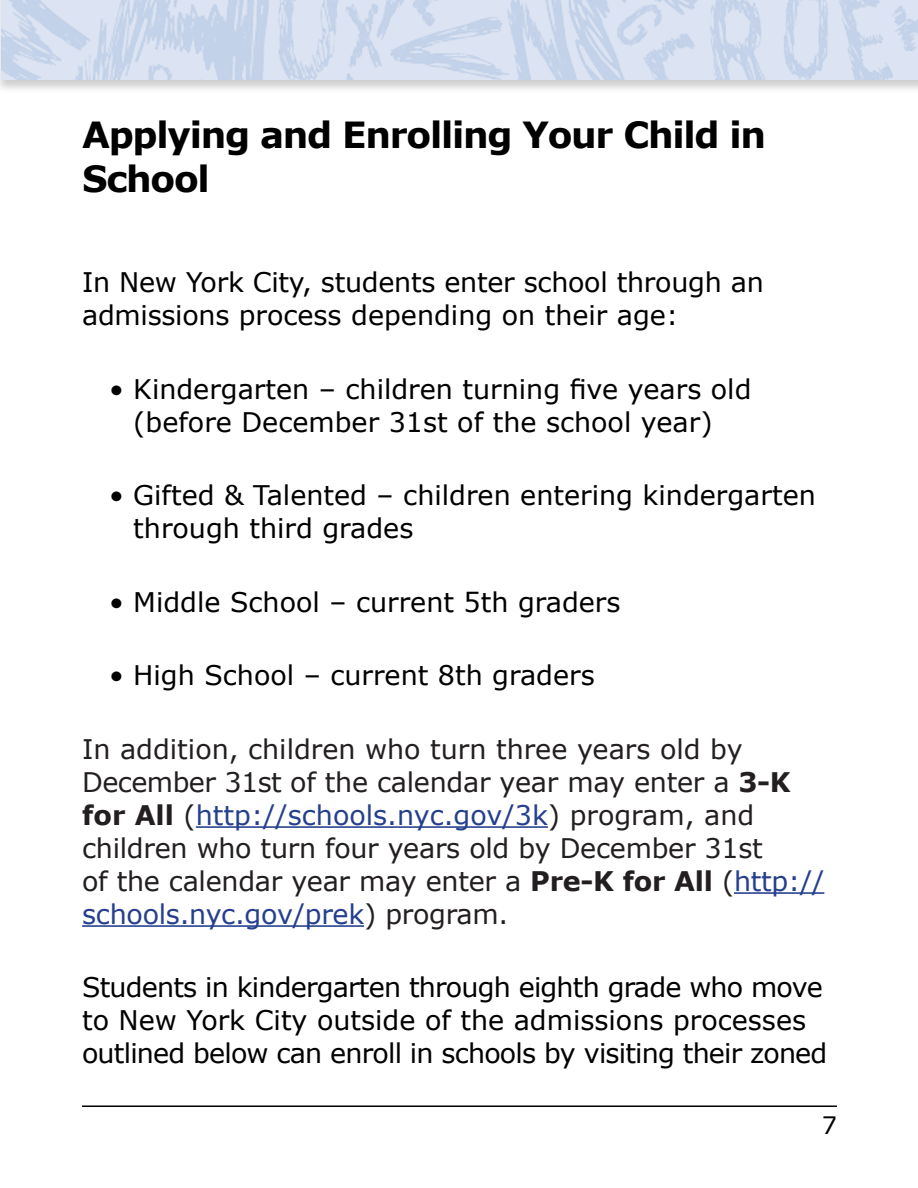
<style>
.page{position:relative;width:918px;height:1188px;background:#fff}
.page>*{position:absolute;margin:0;border:0;box-sizing:border-box;transform-origin:0 0}
.t1{font:700 36px/43.2px "Verdana";letter-spacing:-.035em;color:#000}
.t2{font:27px/33px "Verdana";color:#000}
.t3{font:27px/33px "Verdana";letter-spacing:-.01em;color:#231f20}
.t4{font:27px/33px "Verdana";letter-spacing:-.03em;color:#000}
.t5{font:24px "Verdana";color:#000}
.s1{font-weight:700}
.s2{color:#253f8e}
</style>
<div class="page">
<hr style="left:82px;top:925px;width:282px;height:2px;background:#253f8e">
<hr style="left:734px;top:892px;width:90px;height:2px;background:#253f8e">
<hr style="left:196px;top:826px;width:352px;height:2px;background:#253f8e">
<hr style="left:82px;top:1106px;width:755px;height:1px;background:#000">
<div style="left:0;top:0;width:918px;height:94px;background:#000;opacity:.2"></div>
<img style="left:1px;top:0;width:917px;height:80px">
<h1 class="t1" style="left:82px;top:113px;width:686px">Applying and Enrolling Your Child in<br>School</h1>
<p class="t2" style="left:82px;top:266px;width:683px">In New York City, students enter school through an admissions process depending on their age:</p>
<p class="t2" style="left:109px;top:372px;width:644px;text-align:center">• Kindergarten – children turning five years old (before December 31st of the school year)</p>
<p class="t2" style="left:133px;top:479px;width:684px;text-indent:-24px">• Gifted &amp; Talented – children entering kindergarten through third grades</p>
<p class="t2" style="left:109px;top:585px;width:513px">• Middle School – current 5th graders</p>
<p class="t2" style="left:109px;top:659px;width:487px">• High School – current 8th graders</p>
<p class="t3" style="left:82px;top:733px;width:744px">In addition, children who turn three years old by December 31st of the calendar year may enter a <span class="s1">3-K for All</span> (<span class="s2">http://schools.nyc.gov/3k</span>) program, and children who turn four years old by December 31st<br>of the calendar year may enter a <span class="s1">Pre-K for All</span> (<span class="s2">http:// schools.nyc.gov/prek</span>) program.</p>
<p class="t4" style="left:82px;top:971px;width:747px">Students in kindergarten through eighth grade who move to New York City outside of the admissions processes outlined below can enroll in schools by visiting their zoned</p>
<p class="t5" style="left:822px;top:1109px;width:17px">7</p>
</div>
